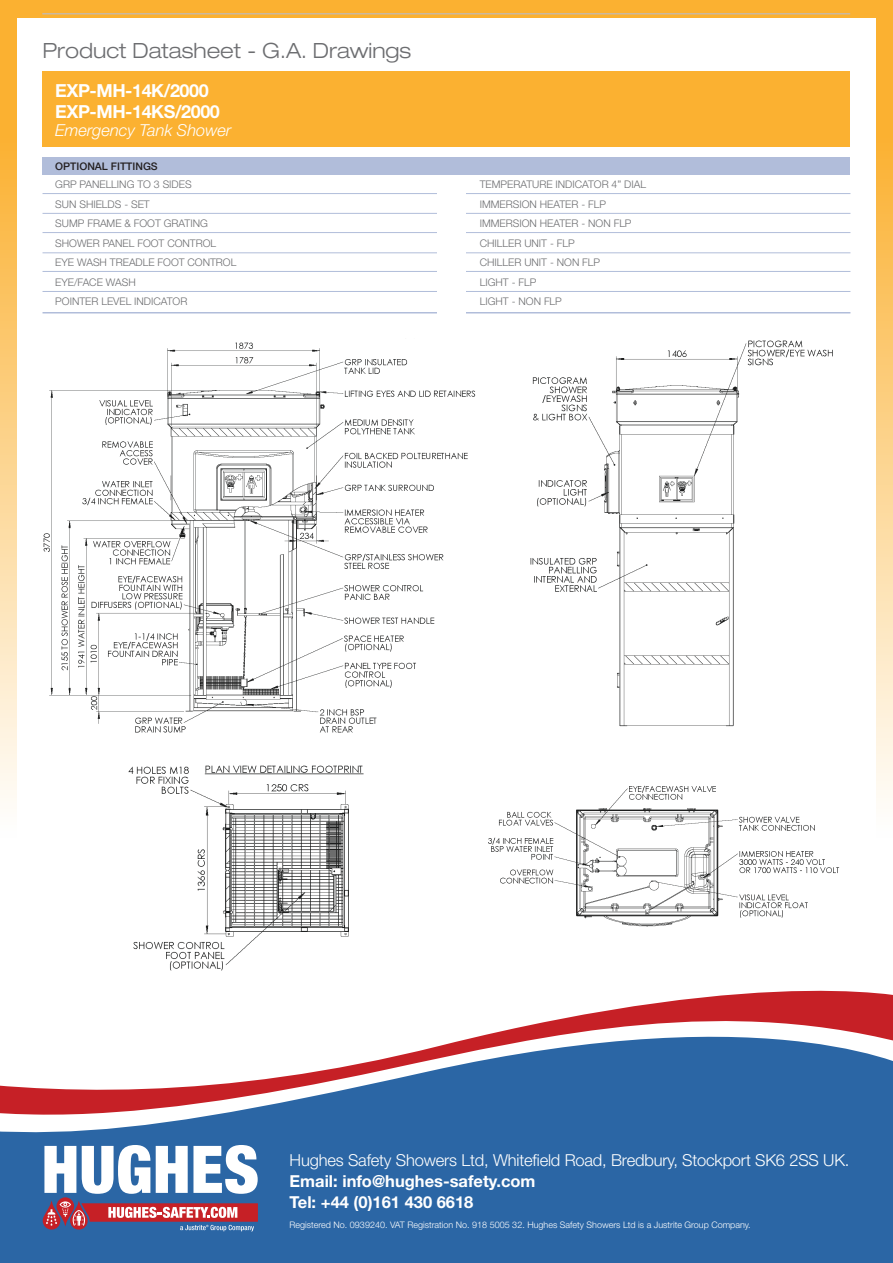
<style>
.page{position:relative;width:893px;height:1263px;background:#fff}
.page>*{position:absolute;margin:0;border:0;box-sizing:border-box;transform-origin:0 0}
.t1{font:300 expanded 21px "Helvetica Neue LT Std";color:#6c6d70}
.t2{font:700 18px "Helvetica Neue LT Std";letter-spacing:-.025em;color:#fff}
.t3{font:300 16.5px "Helvetica Neue LT Std";letter-spacing:-.01em;color:#fff}
.t4{font:700 16.5px "Helvetica Neue LT Std";color:#fff}
.t5{font:italic 300 16.5px "Helvetica Neue LT Std";color:#fff}
.t6{font:300 10.5px "Helvetica Neue LT Std";color:#6c6d70}
.t7{font:500 10.5px "Helvetica Neue LT Std";color:#231f20}
.t8{font:300 9px "Helvetica Neue LT Std";color:#fff}
</style>
<div class="page">
<img style="left:128px;top:765px;width:236px;height:206px">
<div style="left:43px;top:71px;width:807px;height:76px;background:#fbb131"></div>
<svg style="left:0;top:993px;width:893px;height:270px;fill:#2b66a5"></svg>
<svg style="left:43px;top:1145px;width:215px;height:86px"></svg>
<div style="left:0;top:0;width:893px;height:17px;background:#fbb131"></div>
<svg style="left:0;top:17px;width:17px;height:784px;background:#fcd084"></svg>
<svg style="left:876px;top:17px;width:17px;height:784px;background:#fcd084"></svg>
<div style="left:43px;top:158px;width:807px;height:17px;background:#b1bdda"></div>
<hr style="left:43px;top:291px;width:807px;height:1px;background:#b1bdda">
<hr style="left:43px;top:312px;width:807px;height:1px;background:#b1bdda">
<hr style="left:43px;top:193px;width:807px;height:1px;background:#b1bdda">
<hr style="left:43px;top:213px;width:807px;height:1px;background:#b1bdda">
<hr style="left:43px;top:232px;width:807px;height:1px;background:#b1bdda">
<hr style="left:43px;top:253px;width:807px;height:1px;background:#b1bdda">
<hr style="left:43px;top:271px;width:807px;height:1px;background:#b1bdda">
<div style="left:437px;top:181px;width:29px;height:141px;background:#fff"></div>
<hr style="left:42px;top:14px;width:808px;height:1px;background:#b1bdda">
<img style="left:488px;top:785px;width:352px;height:142px">
<img style="left:43px;top:342px;width:433px;height:391px">
<img style="left:530px;top:340px;width:303px;height:387px">
<p class="t1" style="left:43px;top:38px;width:370px">Product Datasheet - G.A. Drawings</p>
<p class="t2" style="left:55px;top:79px;width:155px">EXP-MH-14K/2000</p>
<p class="t2" style="left:55px;top:100px;width:166px">EXP-MH-14KS/2000</p>
<p class="t5" style="left:55px;top:120px;width:178px">Emergency Tank Shower</p>
<p class="t7" style="left:55px;top:160px;width:104px">OPTIONAL FITTINGS</p>
<p class="t6" style="left:55px;top:178px;width:138px">GRP PANELLING TO 3 SIDES</p>
<p class="t6" style="left:480px;top:178px;width:168px">TEMPERATURE INDICATOR 4” DIAL</p>
<p class="t6" style="left:55px;top:198px;width:96px">SUN SHIELDS - SET</p>
<p class="t6" style="left:480px;top:198px;width:128px">IMMERSION HEATER - FLP</p>
<p class="t6" style="left:55px;top:217px;width:154px">SUMP FRAME &amp; FOOT GRATING</p>
<p class="t6" style="left:480px;top:217px;width:153px">IMMERSION HEATER - NON FLP</p>
<p class="t6" style="left:55px;top:237px;width:162px">SHOWER PANEL FOOT CONTROL</p>
<p class="t6" style="left:480px;top:237px;width:96px">CHILLER UNIT - FLP</p>
<p class="t6" style="left:55px;top:256px;width:183px">EYE WASH TREADLE FOOT CONTROL</p>
<p class="t6" style="left:480px;top:256px;width:122px">CHILLER UNIT - NON FLP</p>
<p class="t6" style="left:55px;top:276px;width:82px">EYE/FACE WASH</p>
<p class="t6" style="left:480px;top:276px;width:58px">LIGHT - FLP</p>
<p class="t6" style="left:55px;top:295px;width:134px">POINTER LEVEL INDICATOR</p>
<p class="t6" style="left:480px;top:295px;width:84px">LIGHT - NON FLP</p>
<p class="t3" style="left:290px;top:1150px;width:561px">Hughes Safety Showers Ltd, Whitefield Road, Bredbury, Stockport SK6 2SS UK.</p>
<p class="t4" style="left:290px;top:1171px;width:247px">Email: info@hughes-safety.com</p>
<p class="t4" style="left:290px;top:1191px;width:185px">Tel: +44 (0)161 430 6618</p>
<p class="t8" style="left:290px;top:1220px;width:463px">Registered No. 0939240. VAT Registration No. 918 5005 32. Hughes Safety Showers Ltd is a Justrite Group Company.</p>
</div>
